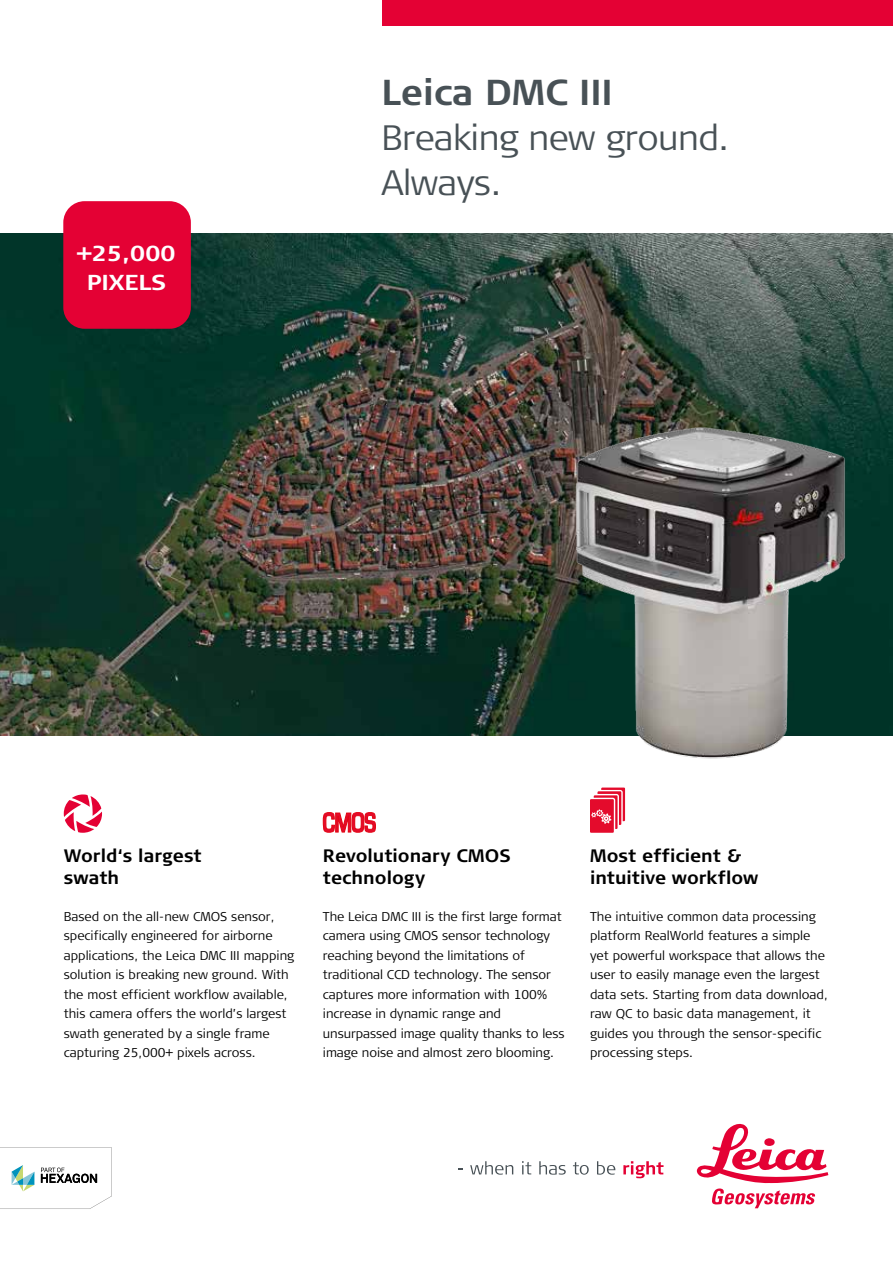
<style>
.page{position:relative;width:893px;height:1263px;background:#fff}
.page>*{position:absolute;margin:0;border:0;box-sizing:border-box;transform-origin:0 0}
.t1{font:700 36px "Signa Column";color:#485156}
.t2{font:300 35.25px/45px "Signa Column";letter-spacing:-.015em;color:#485156}
.t3{font:700 21.6px/29.7px "Signa Column";letter-spacing:-.005em;color:#fff;text-align:center;scale:1.11 1}
.t4{font:700 18px/22.5px "Signa Column";color:#000}
.t5{font:300 12.75px/19.5px "Signa Column";color:#000}
</style>
<div class="page">
<svg style="left:323px;top:812px;width:53px;height:20px"></svg>
<svg style="left:64px;top:794px;width:38px;height:39px"></svg>
<div style="left:590px;top:799px;width:24px;height:34px;background:#e40b2c"></div>
<svg style="left:591px;top:787px;width:34px;height:42px"></svg>
<img style="left:0;top:234px;width:893px;height:502px">
<div style="left:383px;top:0;width:510px;height:26px;background:#e40134"></div>
<svg style="left:0;top:1147px;width:112px;height:62px"></svg>
<div style="left:63px;top:201px;width:128px;height:128px;background:#e40134;border-radius:21px"></div>
<img style="left:508px;top:400px;width:385px;height:359px">
<svg style="left:470px;top:1161px;width:43px;height:14px"></svg>
<svg style="left:522px;top:1161px;width:9px;height:13px"></svg>
<svg style="left:539px;top:1161px;width:27px;height:13px"></svg>
<svg style="left:573px;top:1162px;width:16px;height:13px"></svg>
<svg style="left:597px;top:1161px;width:18px;height:14px"></svg>
<svg style="left:623px;top:1161px;width:40px;height:17px"></svg>
<svg style="left:697px;top:1123px;width:131px;height:85px"></svg>
<h3 class="t3" style="left:77px;top:239px;width:91px">+25,000<br>PIXELS</h3>
<h1 class="t1" style="left:381px;top:69px;width:233px">Leica DMC III</h1>
<h2 class="t2" style="left:381px;top:116px;width:349px">Breaking new ground.<br>Always.</h2>
<h3 class="t4" style="left:64px;top:844px;width:140px">World‘s largest swath</h3>
<p class="t5" style="left:64px;top:907px;width:232px">Based on the all-new CMOS sensor, specifically engineered for airborne applications, the Leica DMC III mapping solution is breaking new ground. With the most efficient workflow available, this camera offers the world’s largest swath generated by a single frame capturing 25,000+ pixels across.</p>
<h3 class="t4" style="left:323px;top:844px;width:189px">Revolutionary CMOS technology</h3>
<p class="t5" style="left:323px;top:907px;width:243px">The Leica DMC III is the first large format camera using CMOS sensor technology reaching beyond the limitations of traditional CCD technology. The sensor captures more information with 100% increase in dynamic range and unsurpassed image quality thanks to less image noise and almost zero blooming.</p>
<h3 class="t4" style="left:590px;top:844px;width:170px">Most efficient &amp; intuitive workflow</h3>
<p class="t5" style="left:590px;top:907px;width:239px">The intuitive common data processing platform RealWorld features a simple yet powerful workspace that allows the user to easily manage even the largest data sets. Starting from data download, raw QC to basic data management, it guides you through the sensor-specific processing steps.</p>
</div>
